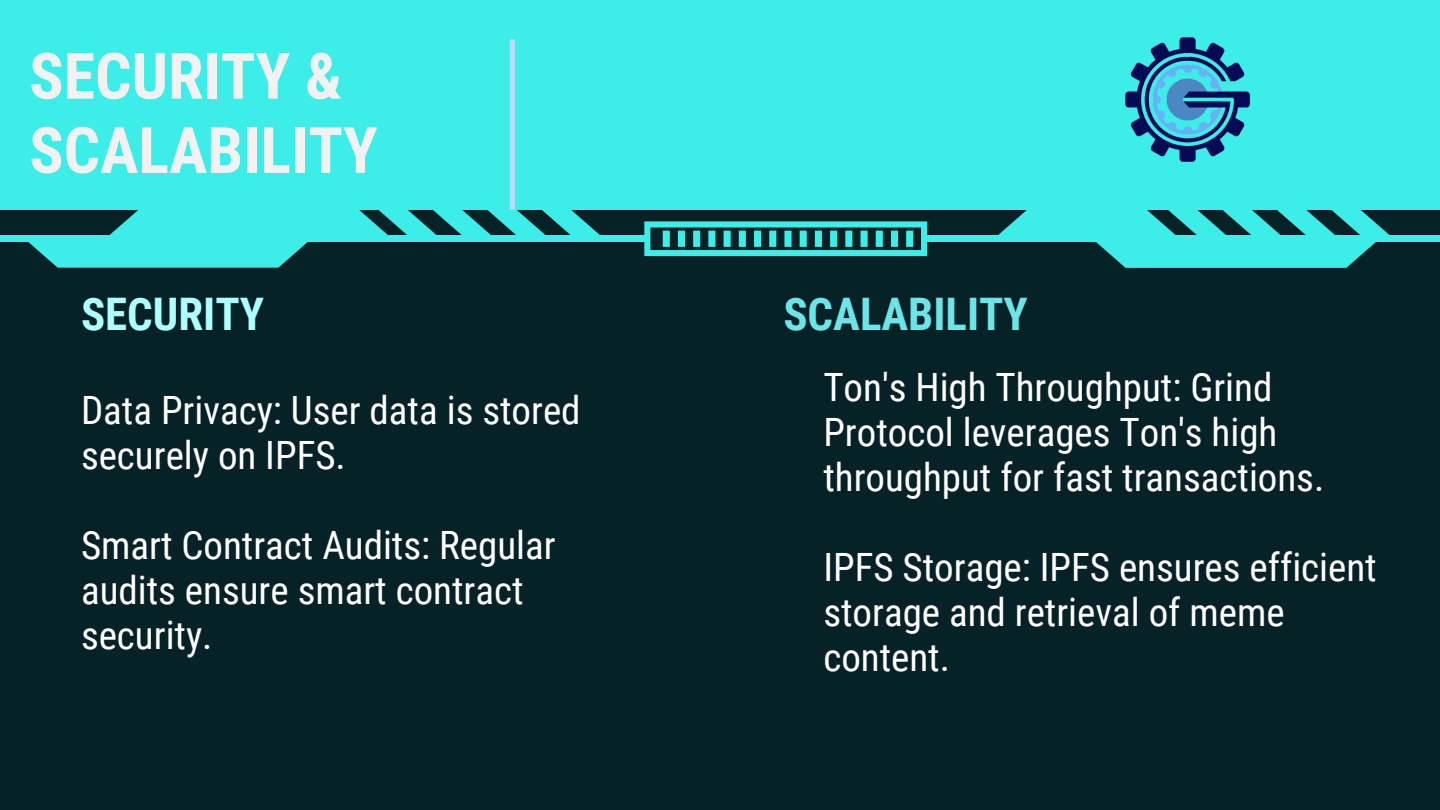
<style>
.page{position:relative;width:1440px;height:810px;background:#072227}
.page>*{position:absolute;margin:0;border:0;box-sizing:border-box;transform-origin:0 0}
.t1{font:700 64px/74.2px "Roboto Condensed";color:#f2f2f2}
.t2{font:700 44.9px "Roboto Condensed";color:#6ce5e8}
.t3{font:700 44.9px "Roboto Condensed";color:#aefeff}
.t4{font:39px/45px "Roboto Condensed";color:#fff}
</style>
<div class="page">
<div style="left:0;top:0;width:1440px;height:210px;background:#3dede8"></div>
<svg style="left:24px;top:210px;width:580px;height:58px"></svg>
<svg style="left:994px;top:210px;width:400px;height:58px"></svg>
<div style="left:924px;top:236px;width:516px;height:6px;background:#3dede8"></div>
<div style="left:0;top:236px;width:647px;height:6px;background:#3dede8"></div>
<svg style="left:644px;top:221px;width:283px;height:35px"></svg>
<div style="left:510px;top:39px;width:5px;height:171px;background:#b2deff"></div>
<img style="left:1125px;top:37px;width:125px;height:125px">
<h1 class="t1" style="left:29px;top:40px;width:350px">SECURITY &amp;<br>SCALABILITY</h1>
<p class="t3" style="left:81px;top:288px;width:185px">SECURITY</p>
<p class="t2" style="left:783px;top:288px;width:246px">SCALABILITY</p>
<h2 class="t4" style="left:81px;top:388px;width:501px">Data Privacy: User data is stored securely on IPFS.</h2>
<h2 class="t4" style="left:81px;top:523px;width:476px">Smart Contract Audits: Regular audits ensure smart contract security.</h2>
<p class="t4" style="left:823px;top:365px;width:502px">Ton's High Throughput: Grind<br>Protocol leverages Ton's high throughput for fast transactions.</p>
<p class="t4" style="left:823px;top:545px;width:555px">IPFS Storage: IPFS ensures efficient storage and retrieval of meme content.</p>
</div>
